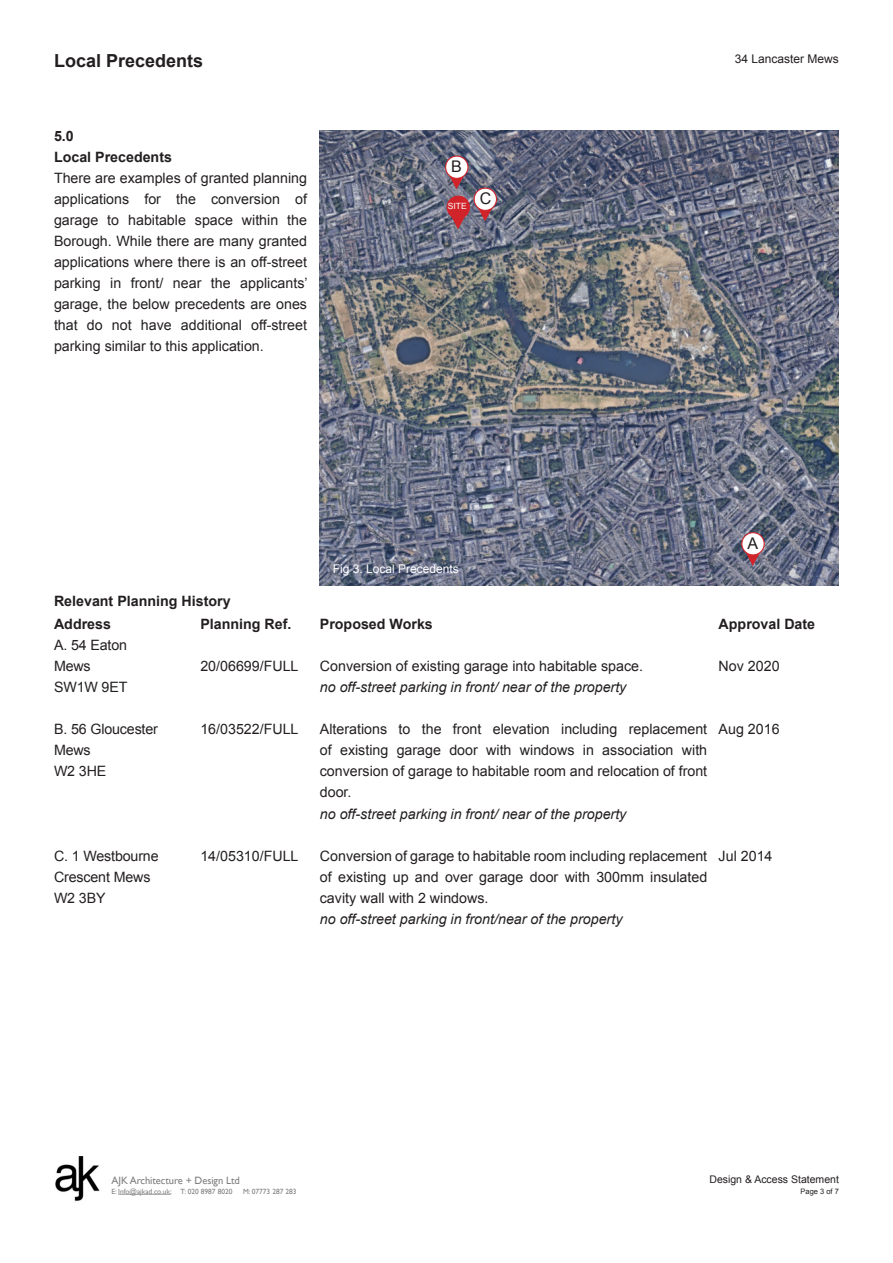
<style>
.page{position:relative;width:893px;height:1263px;background:#fff}
.page>*{position:absolute;margin:0;border:0;box-sizing:border-box;transform-origin:0 0}
.t1{font:700 18px "Arial";color:#231f20}
.t2{font:16.05px "Arial";color:#231f20}
.t3{font:14.25px/21px "Arial";color:#231f20;text-align:justify}
.t4{font:italic 14.25px "Arial";color:#231f20}
.t5{font:700 14.25px "Arial";color:#231f20}
.t6{font:12px "Arial";color:#fff}
.t7{font:12px "Arial";color:#231f20}
.t8{font:10.65px "Gill Sans";letter-spacing:-.005em;color:#7f7f7f}
.t9{font:10.5px "Arial";color:#231f20}
.t10{font:8.55px "Arial";color:#fff}
.t11{font:7.5px "Gill Sans";color:#7f7f7f}
.t12{font:7.5px "Arial";color:#231f20}
</style>
<div class="page">
<img style="left:55px;top:1156px;width:45px;height:45px">
<svg style="left:118px;top:1194px;width:52px;height:1px"></svg>
<img style="left:320px;top:131px;width:519px;height:454px">
<div style="left:474px;top:188px;width:22px;height:22px;background:#fff;border-radius:50%"></div>
<div style="left:474px;top:188px;width:23px;height:23px;border:1px solid #d1232a;border-radius:50%"></div>
<svg style="left:445px;top:171px;width:23px;height:18px"></svg>
<div style="left:446px;top:156px;width:22px;height:22px;background:#fff;border-radius:50%"></div>
<div style="left:445px;top:156px;width:23px;height:23px;border:1px solid #d1232a;border-radius:50%"></div>
<svg style="left:741px;top:547px;width:24px;height:19px"></svg>
<div style="left:742px;top:533px;width:22px;height:22px;background:#fff;border-radius:50%"></div>
<div style="left:741px;top:532px;width:24px;height:23px;border:1px solid #d1232a;border-radius:50%"></div>
<svg style="left:447px;top:199px;width:50px;height:30px"></svg>
<div style="left:447px;top:196px;width:22px;height:22px;background:#d1232a;border-radius:50%"></div>
<div style="left:447px;top:196px;width:23px;height:23px;border:1px solid #d1232a;border-radius:50%"></div>
<p class="t1" style="left:54px;top:48px;width:151px">Local Precedents</p>
<p class="t5" style="left:54px;top:126px;width:21px">5.0</p>
<p class="t5" style="left:54px;top:147px;width:120px">Local Precedents</p>
<p class="t3" style="left:54px;top:167px;width:255px">There are examples of granted planning applications for the conversion of garage to habitable space within the Borough. While there are many granted applications where there is an off-street parking in front/ near the applicants’ garage, the below precedents are ones that do not have additional off-street parking similar to this application.</p>
<p class="t2" style="left:451px;top:155px;width:12px">B</p>
<p class="t10" style="left:448px;top:200px;width:21px">SITE</p>
<p class="t2" style="left:480px;top:187px;width:13px">C</p>
<p class="t7" style="left:735px;top:50px;width:106px">34 Lancaster Mews</p>
<p class="t2" style="left:747px;top:532px;width:12px">A</p>
<p class="t6" style="left:333px;top:560px;width:128px">Fig 3. Local Precedents</p>
<p class="t5" style="left:54px;top:591px;width:178px">Relevant Planning History</p>
<p class="t5" style="left:54px;top:614px;width:59px">Address</p>
<p class="t3" style="left:54px;top:635px;width:75px">A. 54 Eaton<br>Mews</p>
<p class="t3" style="left:54px;top:677px;width:75px">SW1W 9ET</p>
<p class="t3" style="left:54px;top:719px;width:105px">B. 56 Gloucester<br>Mews</p>
<p class="t3" style="left:54px;top:761px;width:54px">W2 3HE</p>
<p class="t3" style="left:54px;top:845px;width:106px">C. 1 Westbourne<br>Crescent Mews</p>
<p class="t3" style="left:54px;top:887px;width:53px">W2 3BY</p>
<p class="t5" style="left:200px;top:614px;width:93px">Planning Ref.</p>
<p class="t3" style="left:200px;top:656px;width:100px">20/06699/FULL</p>
<p class="t3" style="left:200px;top:719px;width:100px">16/03522/FULL</p>
<p class="t3" style="left:200px;top:845px;width:100px">14/05310/FULL</p>
<p class="t5" style="left:320px;top:614px;width:114px">Proposed Works</p>
<p class="t3" style="left:320px;top:656px;width:325px">Conversion of existing garage into habitable space.</p>
<p class="t4" style="left:320px;top:678px;width:308px">no off-street parking in front/ near of the property</p>
<p class="t3" style="left:320px;top:719px;width:389px">Alterations to the front elevation including replacement of existing garage door with windows in association with conversion of garage to habitable room and relocation of front door.</p>
<p class="t4" style="left:320px;top:804px;width:308px">no off-street parking in front/ near of the property</p>
<p class="t3" style="left:320px;top:845px;width:389px">Conversion of garage to habitable room including replacement of existing up and over garage door with 300mm insulated cavity wall with 2 windows.</p>
<p class="t4" style="left:320px;top:909px;width:304px">no off-street parking in front/near of the property</p>
<p class="t5" style="left:719px;top:614px;width:98px">Approval Date</p>
<p class="t3" style="left:719px;top:656px;width:62px">Nov 2020</p>
<p class="t3" style="left:719px;top:719px;width:63px">Aug 2016</p>
<p class="t3" style="left:719px;top:845px;width:55px">Jul 2014</p>
<p class="t8" style="left:112px;top:1174px;width:130px">AJK Architecture + Design Ltd</p>
<p class="t11" style="left:112px;top:1187px;width:122px">E: Info@ajkad.co.uk; T: 020 8987 8020</p>
<p class="t11" style="left:243px;top:1187px;width:55px">M: 07773 287 283</p>
<p class="t8" style="left:117px;top:1174px;width:130px">AJK Architecture + Design Ltd</p>
<p class="t11" style="left:117px;top:1187px;width:122px">E: Info@ajkad.co.uk; T: 020 8987 8020</p>
<p class="t11" style="left:249px;top:1187px;width:55px">M: 07773 287 283</p>
<p class="t9" style="left:709px;top:1172px;width:131px">Design &amp; Access Statement</p>
<p class="t12" style="left:801px;top:1186px;width:40px">Page 3 of 7</p>
</div>
